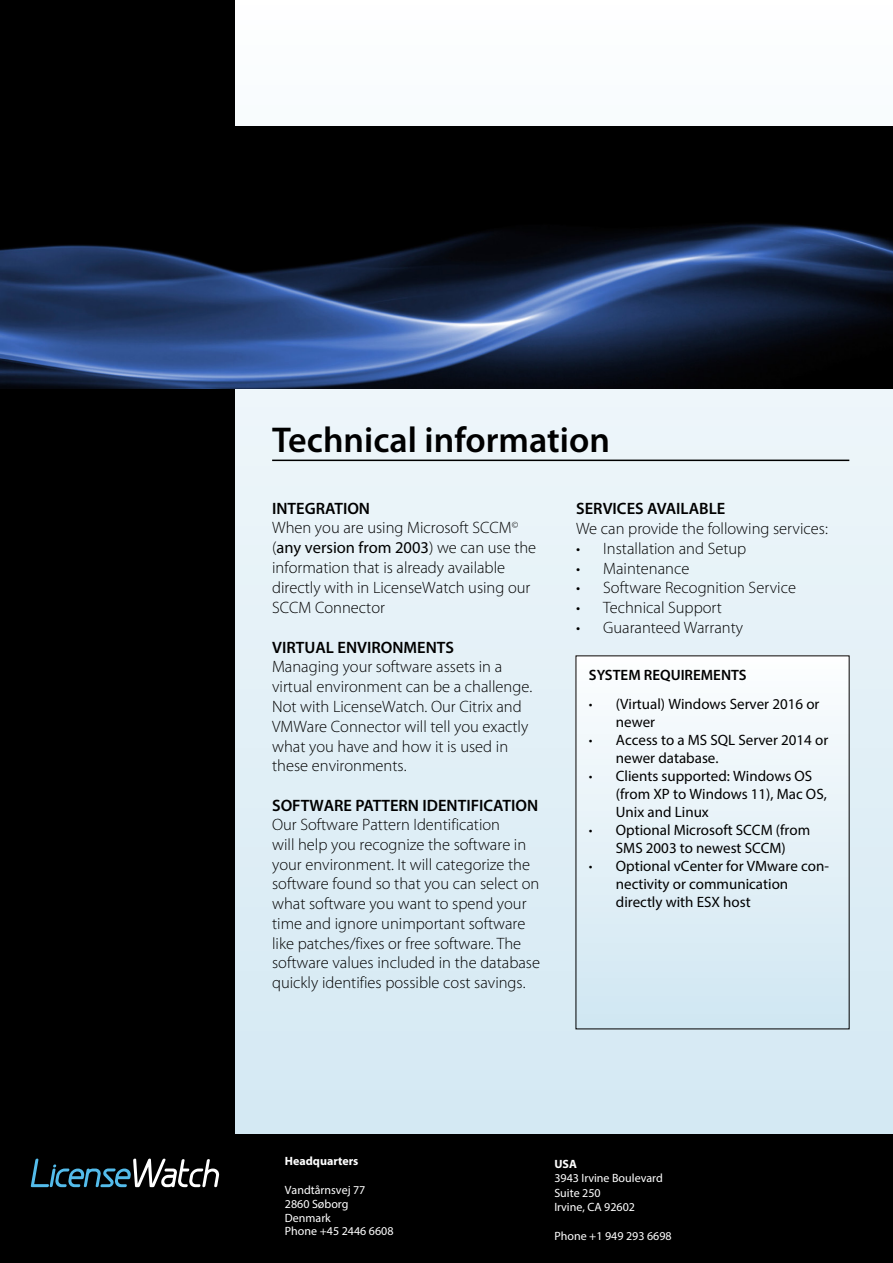
<style>
.page{position:relative;width:893px;height:1263px;background:#fff}
.page>*{position:absolute;margin:0;border:0;box-sizing:border-box;transform-origin:0 0}
.t1{font:600 36px "Myriad Pro";color:#000}
.t2{font:300 16.5px/19.8px "Myriad Pro";color:#000}
.t3{font:600 16.5px "Myriad Pro";color:#000}
.t4{font:15px/18px "Myriad Pro";color:#000}
.t5{font:600 15px "Myriad Pro";color:#000}
.t6{font:12px/14px "Myriad Pro";color:#fff}
.t7{font:700 12px "Myriad Pro";color:#fff}
.s1{font-weight:600}
.s2{font-weight:400}
.s3{font-weight:300}
</style>
<div class="page">
<svg style="left:235px;top:388px;width:657px;height:747px;background:#e0eef5"></svg>
<div style="left:0;top:0;width:235px;height:1262px;background:#000"></div>
<img style="left:0;top:126px;width:893px;height:262px">
<div style="left:576px;top:656px;width:273px;height:373px;background:linear-gradient(to bottom,#fcfdfe,#cfe6f2)"></div>
<hr style="left:272px;top:460px;width:577px;height:1px;background:#000">
<div style="left:0;top:1135px;width:893px;height:128px;background:#000"></div>
<svg style="left:31px;top:1158px;width:188px;height:29px"></svg>
<p class="t1" style="left:272px;top:417px;width:339px">Technical information</p>
<p class="t2" style="left:272px;top:499px;width:266px"><span class="s1">INTEGRATION<br></span>When you are using Microsoft SCCM<sup>© </sup>(<span class="s2">any version from 2003</span>) we can use the information that is already available directly with in LicenseWatch using our<br>SCCM Connector</p>
<p class="t2" style="left:272px;top:637px;width:262px"><span class="s1">VIRTUAL ENVIRONMENTS<br></span>Managing your software assets in a virtual environment can be a challenge.<br>Not with LicenseWatch. Our Citrix and<br>VMWare Connector will tell you exactly what you have and how it is used in these environments.</p>
<p class="t2" style="left:272px;top:796px;width:269px"><span class="s1">SOFTWARE PATTERN IDENTIFICATION </span>Our Software Pattern Identification<br>will help you recognize the software in your environment. It will categorize the software found so that you can select on what software you want to spend your time and ignore unimportant software like patches/fixes or free software. The software values included in the database quickly identifies possible cost savings.</p>
<p class="t3" style="left:576px;top:498px;width:151px">SERVICES AVAILABLE</p>
<p class="t2" style="left:576px;top:518px;width:253px">We can provide the following services:</p>
<p class="t2" style="left:576px;top:538px;width:172px">• Installation and Setup</p>
<p class="t2" style="left:576px;top:558px;width:115px">• Maintenance</p>
<p class="t2" style="left:576px;top:578px;width:221px">• Software Recognition Service</p>
<p class="t2" style="left:576px;top:598px;width:147px">• Technical Support</p>
<p class="t2" style="left:576px;top:617px;width:169px">• Guaranteed Warranty</p>
<p class="t5" style="left:589px;top:665px;width:159px">SYSTEM REQUIREMENTS</p>
<p class="t4" style="left:616px;top:695px;width:205px;text-indent:-27px"><span class="s3">•</span> (Virtual) Windows Server 2016 or newer</p>
<p class="t4" style="left:616px;top:731px;width:214px;text-indent:-27px"><span class="s3">•</span> Access to a MS SQL Server 2014 or newer database.</p>
<p class="t4" style="left:616px;top:767px;width:212px;text-indent:-27px"><span class="s3">•</span> Clients supported: Windows OS (from XP to Windows 11), Mac OS,<br>Unix and Linux</p>
<p class="t4" style="left:589px;top:821px;width:223px;text-align:center"><span class="s3">•</span> Optional Microsoft SCCM (from<br>SMS 2003 to newest SCCM)</p>
<p class="t4" style="left:616px;top:857px;width:215px;text-indent:-27px"><span class="s3">•</span> Optional vCenter for VMware con&shy;nectivity or communication directly with ESX host</p>
<p class="t7" style="left:285px;top:1153px;width:75px">Headquarters</p>
<p class="t6" style="left:285px;top:1182px;width:110px">Vandtårnsvej 77<br>2860 Søborg<br>Denmark<br>Phone +45 2446 6608</p>
<p class="t7" style="left:554px;top:1156px;width:24px">USA</p>
<p class="t6" style="left:554px;top:1171px;width:110px">3943 Irvine Boulevard<br>Suite 250<br>Irvine, CA 92602</p>
<p class="t6" style="left:554px;top:1228px;width:119px">Phone +1 949 293 6698</p>
</div>
